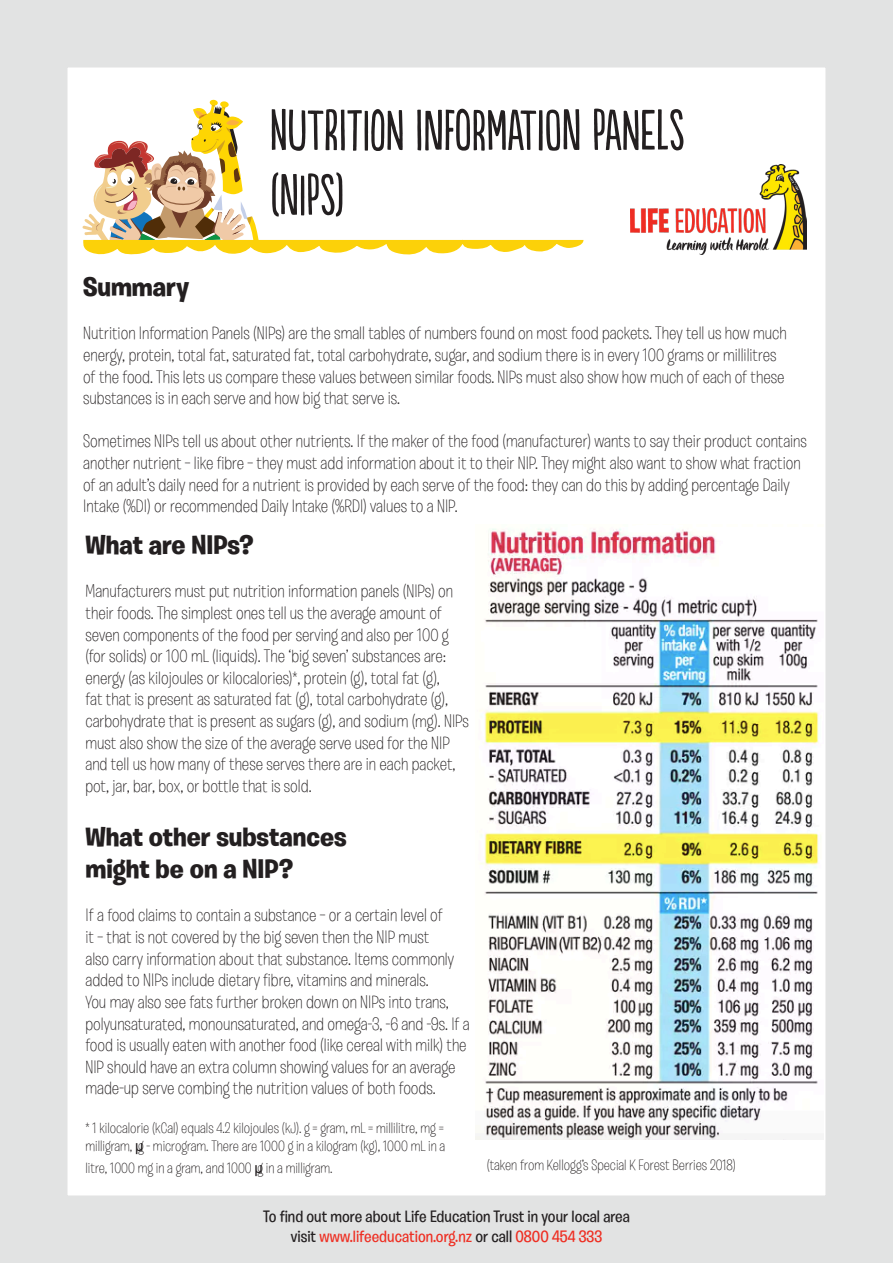
<style>
.page{position:relative;width:893px;height:1263px;background:#fff}
.page>*{position:absolute;margin:0;border:0;box-sizing:border-box;transform-origin:0 0}
.t1{font:54px/64.8px "Populaire";color:#231f20}
.t2{font:700 27px/32.4px "Burbank Big";color:#231f20}
.t3{font:300 18px/21.6px "Burbank Big";color:#231f20}
.t4{font:500 16.5px "Burbank Big";color:#231f20}
.t5{font:500 16.5px "Burbank Big";color:#ee2e22}
.t6{font:300 15px/18px "Burbank Big";color:#231f20}
.s1{color:#231f20}
</style>
<div class="page">
<div style="left:0;top:0;width:893px;height:1263px;border:68px solid #e2e3e3"></div>
<div style="left:210px;top:100px;width:8px;height:6px;background:#fed503;border-radius:50%"></div>
<div style="left:220px;top:101px;width:9px;height:7px;background:#fed503;border-radius:50%"></div>
<svg style="left:82px;top:104px;width:502px;height:151px"></svg>
<img style="left:476px;top:528px;width:345px;height:612px">
<img style="left:630px;top:164px;width:177px;height:90px">
<p class="t1" style="left:270px;top:100px;width:416px">NUTRITION INFORMATION PANELS (NIPS)</p>
<p class="t2" style="left:83px;top:271px;width:107px">Summary</p>
<p class="t3" style="left:83px;top:323px;width:705px">Nutrition Information Panels (NIPs) are the small tables of numbers found on most food packets. They tell us how much energy, protein, total fat, saturated fat, total carbohydrate, sugar, and sodium there is in every 100 grams or millilitres of the food. This lets us compare these values between similar foods. NIPs must also show how much of each of these substances is in each serve and how big that serve is.</p>
<p class="t3" style="left:83px;top:431px;width:725px">Sometimes NIPs tell us about other nutrients. If the maker of the food (manufacturer) wants to say their product contains another nutrient – like fibre – they must add information about it to their NIP. They might also want to show what fraction of an adult’s daily need for a nutrient is provided by each serve of the food: they can do this by adding percentage Daily Intake (%DI) or recommended Daily Intake (%RDI) values to a NIP.</p>
<p class="t2" style="left:85px;top:529px;width:170px">What are NIPs?</p>
<p class="t3" style="left:85px;top:581px;width:385px">Manufacturers must put nutrition information panels (NIPs) on their foods. The simplest ones tell us the average amount of seven components of the food per serving and also per 100 g (for solids) or 100 mL (liquids). The ‘big seven’ substances are: energy (as kilojoules or kilocalories)*, protein (g), total fat (g),<br>fat that is present as saturated fat (g), total carbohydrate (g), carbohydrate that is present as sugars (g), and sodium (mg). NIPs must also show the size of the average serve used for the NIP and tell us how many of these serves there are in each packet, pot, jar, bar, box, or bottle that is sold.</p>
<p class="t2" style="left:85px;top:820px;width:262px">What other substances might be on a NIP?</p>
<p class="t3" style="left:85px;top:905px;width:386px">If a food claims to contain a substance – or a certain level of<br>it – that is not covered by the big seven then the NIP must<br>also carry information about that substance. Items commonly added to NIPs include dietary fibre, vitamins and minerals.<br>You may also see fats further broken down on NIPs into trans, polyunsaturated, monounsaturated, and omega-3, -6 and -9s. If a food is usually eaten with another food (like cereal with milk) the NIP should have an extra column showing values for an average made-up serve combing the nutrition values of both foods.</p>
<p class="t6" style="left:85px;top:1119px;width:361px">* 1 kilocalorie (kCal) equals 4.2 kilojoules (kJ). g = gram, mL = millilitre, mg = milligram, μg - microgram. There are 1000 g in a kilogram (kg), 1000 mL in a</p>
<p class="t6" style="left:85px;top:1159px;width:249px">litre, 1000 mg in a gram, and 1000 μg in a milligram.</p>
<p class="t6" style="left:487px;top:1156px;width:250px">(taken from Kellogg’s Special K Forest Berries 2018)</p>
<p class="t4" style="left:263px;top:1207px;width:368px">To find out more about Life Education Trust in your local area</p>
<p class="t5" style="left:291px;top:1226px;width:313px"><span class="s1">visit</span> www.lifeeducation.org.nz <span class="s1">or call</span> 0800 454 333</p>
</div>
